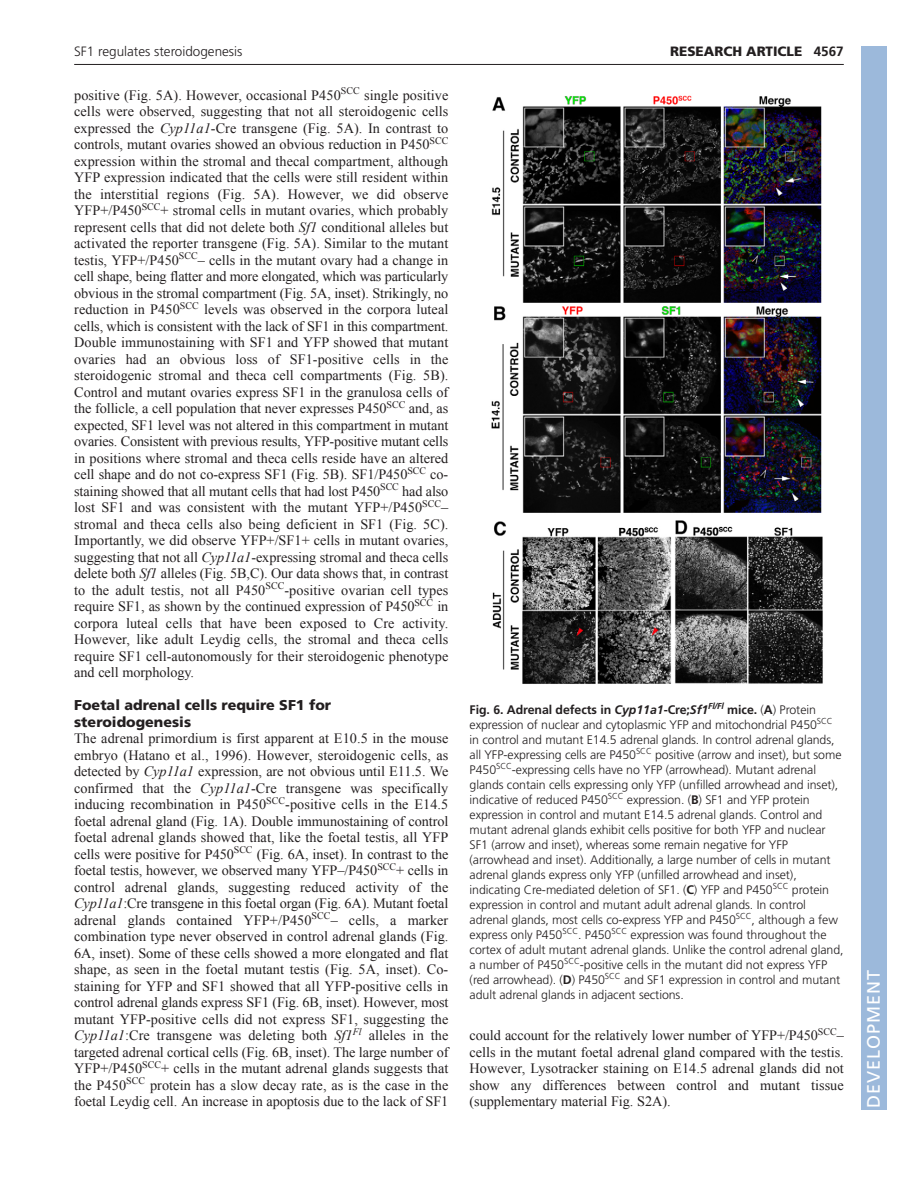
<style>
.page{position:relative;width:918px;height:1188px;background:#fff}
.page>*{position:absolute;margin:0;border:0;box-sizing:border-box;transform-origin:0 0}
.t1{font:18px "Frutiger LT Std";letter-spacing:.055em;color:#fff}
.t2{font:14.25px/16.5px "Times New Roman";letter-spacing:-.005em;color:#231f20;text-align:justify}
.t3{font:900 14.25px/16.5px "Frutiger LT Std";color:#231f20}
.t4{font:300 13.5px "Frutiger";color:#231f20}
.t5{font:900 13.5px "Frutiger LT Std";color:#231f20}
.t6{font:300 12.3px/15px "Frutiger";letter-spacing:-.005em;color:#231f20}
.s1{font-weight:700}
.s2{font-style:italic}
.s3{font-weight:700;font-style:italic}
</style>
<div class="page">
<hr style="left:74px;top:64px;width:770px;height:1px;background:#231f20">
<img style="left:491px;top:95px;width:332px;height:589px">
<div style="left:861px;top:46px;width:25px;height:1064px;background:#9cb9db"></div>
<p class="t4" style="left:74px;top:46px;width:170px">SF1 regulates steroidogenesis</p>
<p class="t5" style="left:670px;top:46px;width:175px">RESEARCH ARTICLE <span class="s1">4567</span></p>
<p class="t2" style="left:74px;top:87px;width:376px">positive (Fig. 5A). However, occasional P450<sup>SCC</sup> single positive cells were observed, suggesting that not all steroidogenic cells expressed the <span class="s2">Cyp11a1</span>-Cre transgene (Fig. 5A). In contrast to controls, mutant ovaries showed an obvious reduction in P450<sup>SCC </sup>expression within the stromal and thecal compartment, although YFP expression indicated that the cells were still resident within the interstitial regions (Fig. 5A). However, we did observe YFP+/P450<sup>SCC</sup>+ stromal cells in mutant ovaries, which probably represent cells that did not delete both <span class="s2">Sf1</span> conditional alleles but activated the reporter transgene (Fig. 5A). Similar to the mutant testis, YFP+/P450<sup>SCC</sup>– cells in the mutant ovary had a change in cell shape, being flatter and more elongated, which was particularly obvious in the stromal compartment (Fig. 5A, inset). Strikingly, no reduction in P450<sup>SCC</sup> levels was observed in the corpora luteal cells, which is consistent with the lack of SF1 in this compartment.<br>Double immunostaining with SF1 and YFP showed that mutant ovaries had an obvious loss of SF1-positive cells in the steroidogenic stromal and theca cell compartments (Fig. 5B).<br>Control and mutant ovaries express SF1 in the granulosa cells of the follicle, a cell population that never expresses P450<sup>SCC</sup> and, as expected, SF1 level was not altered in this compartment in mutant ovaries. Consistent with previous results, YFP-positive mutant cells in positions where stromal and theca cells reside have an altered cell shape and do not co-express SF1 (Fig. 5B). SF1/P450<sup>SCC</sup> co&shy;staining showed that all mutant cells that had lost P450<sup>SCC</sup> had also lost SF1 and was consistent with the mutant YFP+/P450<sup>SCC</sup>– stromal and theca cells also being deficient in SF1 (Fig. 5C).<br>Importantly, we did observe YFP+/SF1+ cells in mutant ovaries, suggesting that not all <span class="s2">Cyp11a1</span>-expressing stromal and theca cells delete both <span class="s2">Sf1</span> alleles (Fig. 5B,C). Our data shows that, in contrast to the adult testis, not all P450<sup>SCC</sup>-positive ovarian cell types require SF1, as shown by the continued expression of P450<sup>SCC</sup> in corpora luteal cells that have been exposed to Cre activity.<br>However, like adult Leydig cells, the stromal and theca cells require SF1 cell-autonomously for their steroidogenic phenotype and cell morphology.</p>
<p class="t3" style="left:74px;top:698px;width:259px">Foetal adrenal cells require SF1 for steroidogenesis</p>
<p class="t2" style="left:74px;top:730px;width:376px">The adrenal primordium is first apparent at E10.5 in the mouse embryo (Hatano et al., 1996). However, steroidogenic cells, as detected by <span class="s2">Cyp11a1</span> expression, are not obvious until E11.5. We confirmed that the <span class="s2">Cyp11a1</span>-Cre transgene was specifically inducing recombination in P450<sup>SCC</sup>-positive cells in the E14.5 foetal adrenal gland (Fig. 1A). Double immunostaining of control foetal adrenal glands showed that, like the foetal testis, all YFP cells were positive for P450<sup>SCC</sup> (Fig. 6A, inset). In contrast to the foetal testis, however, we observed many YFP–/P450<sup>SCC</sup>+ cells in control adrenal glands, suggesting reduced activity of the <span class="s2">Cyp11a1</span>:Cre transgene in this foetal organ (Fig. 6A). Mutant foetal adrenal glands contained YFP+/P450<sup>SCC</sup>– cells, a marker combination type never observed in control adrenal glands (Fig.<br>6A, inset). Some of these cells showed a more elongated and flat shape, as seen in the foetal mutant testis (Fig. 5A, inset). Co&shy;staining for YFP and SF1 showed that all YFP-positive cells in control adrenal glands express SF1 (Fig. 6B, inset). However, most mutant YFP-positive cells did not express SF1, suggesting the <span class="s2">Cyp11a1</span>:Cre transgene was deleting both <span class="s2">Sf1</span><sup>Fl</sup> alleles in the targeted adrenal cortical cells (Fig. 6B, inset). The large number of YFP+/P450<sup>SCC</sup>+ cells in the mutant adrenal glands suggests that the P450<sup>SCC</sup> protein has a slow decay rate, as is the case in the foetal Leydig cell. An increase in apoptosis due to the lack of SF1</p>
<p class="t6" style="left:470px;top:703px;width:375px"><span class="s1">Fig. 6. Adrenal defects in</span> <span class="s3">Cyp11a1</span><span class="s1">-Cre;</span><span class="s3">Sf1</span><sup>Fl/Fl</sup> <span class="s1">mice.</span> (<span class="s1">A</span>) Protein expression of nuclear and cytoplasmic YFP and mitochondrial P450<sup>SCC </sup>in control and mutant E14.5 adrenal glands. In control adrenal glands, all YFP-expressing cells are P450<sup>SCC</sup> positive (arrow and inset), but some P450<sup>SCC</sup>-expressing cells have no YFP (arrowhead). Mutant adrenal glands contain cells expressing only YFP (unfilled arrowhead and inset), indicative of reduced P450<sup>SCC</sup> expression. (<span class="s1">B</span>) SF1 and YFP protein expression in control and mutant E14.5 adrenal glands. Control and mutant adrenal glands exhibit cells positive for both YFP and nuclear SF1 (arrow and inset), whereas some remain negative for YFP (arrowhead and inset). Additionally, a large number of cells in mutant adrenal glands express only YFP (unfilled arrowhead and inset), indicating Cre-mediated deletion of SF1. (<span class="s1">C</span>) YFP and P450<sup>SCC</sup> protein expression in control and mutant adult adrenal glands. In control adrenal glands, most cells co-express YFP and P450<sup>SCC</sup>, although a few express only P450<sup>SCC</sup>. P450<sup>SCC</sup> expression was found throughout the cortex of adult mutant adrenal glands. Unlike the control adrenal gland, a number of P450<sup>SCC</sup>-positive cells in the mutant did not express YFP (red arrowhead). (<span class="s1">D</span>) P450<sup>SCC</sup> and SF1 expression in control and mutant adult adrenal glands in adjacent sections.</p>
<p class="t2" style="left:470px;top:1027px;width:376px">could account for the relatively lower number of YFP+/P450<sup>SCC</sup>– cells in the mutant foetal adrenal gland compared with the testis.<br>However, Lysotracker staining on E14.5 adrenal glands did not show any differences between control and mutant tissue (supplementary material Fig. S2A).</p>
<p class="t1" style="left:863px;top:1108px;width:140px;rotate:-90deg">DEVELOPMENT</p>
</div>
